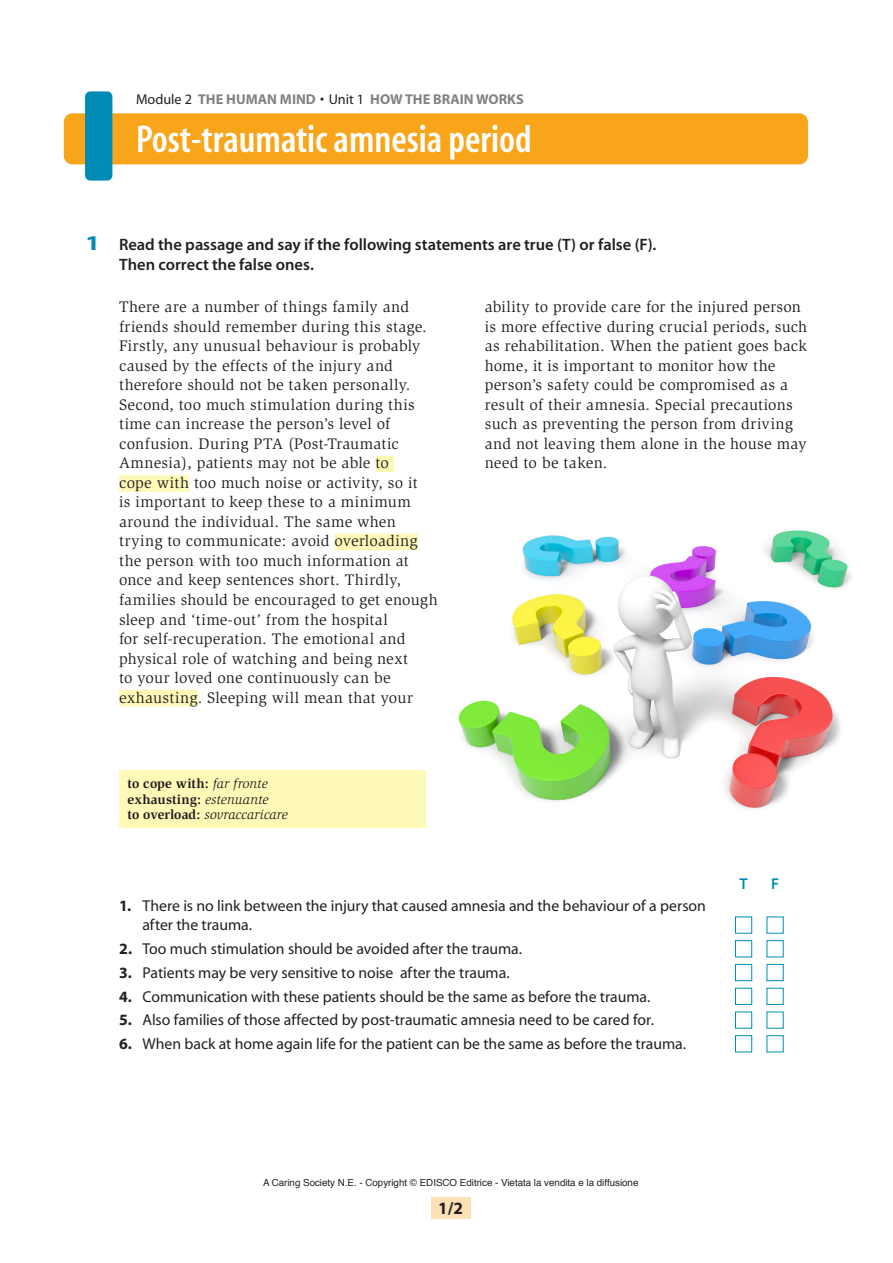
<style>
.page{position:relative;width:893px;height:1263px;background:#fff}
.page>*{position:absolute;margin:0;border:0;box-sizing:border-box;transform-origin:0 0}
.t1{font:600 condensed 39px "Myriad";color:#fff}
.t2{font:700 17.25px "Myriad Pro";color:#231f20}
.t3{font:600 16.5px/19.5px "Myriad Pro";color:#231f20}
.t4{font:15.75px/19.5px "Slimbach";letter-spacing:.015em;color:#231f20}
.t5{font:15.75px/19.5px "Myriad";letter-spacing:-.005em;color:#231f20}
.t6{font:600 15.75px "Myriad Pro";color:#008cb5}
.t7{font:700 14.25px "Myriad";color:#808285}
.t8{font:700 13.5px/15.8px "Slimbach";letter-spacing:.01em;color:#231f20}
.t9{font:9.75px "Helvetica";color:#231f20}
.s1{font-weight:400;color:#231f20}
.s2{font-family:"Myriad";font-weight:700;font-size:21px;color:#008cb5}
.s3{font-weight:400;font-style:italic}
.s4{font-weight:700}
</style>
<div class="page">
<div style="left:431px;top:1197px;width:40px;height:21px;background:#fee0b6"></div>
<div style="left:64px;top:113px;width:744px;height:51px;background:#f9a51b;border-radius:9px"></div>
<div style="left:85px;top:91px;width:27px;height:90px;background:#008cb5;border-radius:5px"></div>
<div style="left:375px;top:456px;width:19px;height:16px;background:#fff9b8"></div>
<div style="left:119px;top:475px;width:70px;height:17px;background:#fff9b8"></div>
<div style="left:334px;top:534px;width:84px;height:16px;background:#fff9b8"></div>
<div style="left:119px;top:690px;width:79px;height:16px;background:#fff9b8"></div>
<img style="left:458px;top:530px;width:393px;height:279px">
<div style="left:119px;top:770px;width:306px;height:58px;background:#fff9b8"></div>
<div style="left:735px;top:940px;width:17px;height:17px;border:1px solid #008cb5"></div>
<div style="left:767px;top:940px;width:17px;height:17px;border:1px solid #008cb5"></div>
<div style="left:735px;top:964px;width:17px;height:17px;border:1px solid #008cb5"></div>
<div style="left:767px;top:964px;width:17px;height:17px;border:1px solid #008cb5"></div>
<div style="left:735px;top:988px;width:17px;height:17px;border:1px solid #008cb5"></div>
<div style="left:767px;top:988px;width:17px;height:17px;border:1px solid #008cb5"></div>
<div style="left:735px;top:1035px;width:17px;height:17px;border:1px solid #008cb5"></div>
<div style="left:767px;top:1035px;width:17px;height:17px;border:1px solid #008cb5"></div>
<p class="t7" style="left:136px;top:92px;width:389px"><span class="s1">Module 2</span> THE HUMAN MIND <span class="s1">• Unit 1</span> HOW THE BRAIN WORKS</p>
<h1 class="t1" style="left:136px;top:119px;width:397px">Post-traumatic amnesia period</h1>
<p class="t3" style="left:119px;top:235px;width:539px;text-indent:-34px"><span class="s2">1</span> Read the passage and say if the following statements are true (T) or false (F).<br>Then correct the false ones.</p>
<p class="t4" style="left:119px;top:298px;width:320px">There are a number of things family and friends should remember during this stage.<br>Firstly, any unusual behaviour is probably caused by the effects of the injury and therefore should not be taken personally.<br>Second, too much stimulation during this time can increase the person’s level of confusion. During PTA (Post-Traumatic Amnesia), patients may not be able to<br>cope with too much noise or activity, so it<br>is important to keep these to a minimum around the individual. The same when trying to communicate: avoid overloading the person with too much information at once and keep sentences short. Thirdly, families should be encouraged to get enough sleep and ‘time-out’ from the hospital<br>for self-recuperation. The emotional and physical role of watching and being next<br>to your loved one continuously can be exhausting. Sleeping will mean that your</p>
<p class="t4" style="left:485px;top:297px;width:324px">ability to provide care for the injured person is more effective during crucial periods, such as rehabilitation. When the patient goes back home, it is important to monitor how the person’s safety could be compromised as a result of their amnesia. Special precautions such as preventing the person from driving and not leaving them alone in the house may need to be taken.</p>
<p class="t8" style="left:128px;top:775px;width:162px">to cope with: <span class="s3">far fronte </span>exhausting: <span class="s3">estenuante<br></span>to overload: <span class="s3">sovraccaricare</span></p>
<p class="t5" style="left:142px;top:896px;width:565px;text-indent:-23px"><span class="s4">1.</span> There is no link between the injury that caused amnesia and the behaviour of a person after the trauma.</p>
<p class="t5" style="left:119px;top:940px;width:405px"><span class="s4">2.</span> Too much stimulation should be avoided after the trauma.</p>
<p class="t5" style="left:119px;top:963px;width:392px"><span class="s4">3.</span> Patients may be very sensitive to noise after the trauma.</p>
<p class="t5" style="left:119px;top:987px;width:533px"><span class="s4">4.</span> Communication with these patients should be the same as before the trauma.</p>
<p class="t5" style="left:119px;top:1011px;width:536px"><span class="s4">5.</span> Also families of those affected by post-traumatic amnesia need to be cared for.</p>
<p class="t5" style="left:119px;top:1035px;width:568px"><span class="s4">6.</span> When back at home again life for the patient can be the same as before the trauma.</p>
<p class="t6" style="left:739px;top:875px;width:10px">T</p>
<p class="t6" style="left:771px;top:875px;width:10px">F</p>
<p class="t9" style="left:263px;top:1175px;width:377px">A Caring Society N.E. - Copyright © EDISCO Editrice - Vietata la vendita e la diffusione</p>
<p class="t2" style="left:438px;top:1198px;width:26px">1/2</p>
</div>
